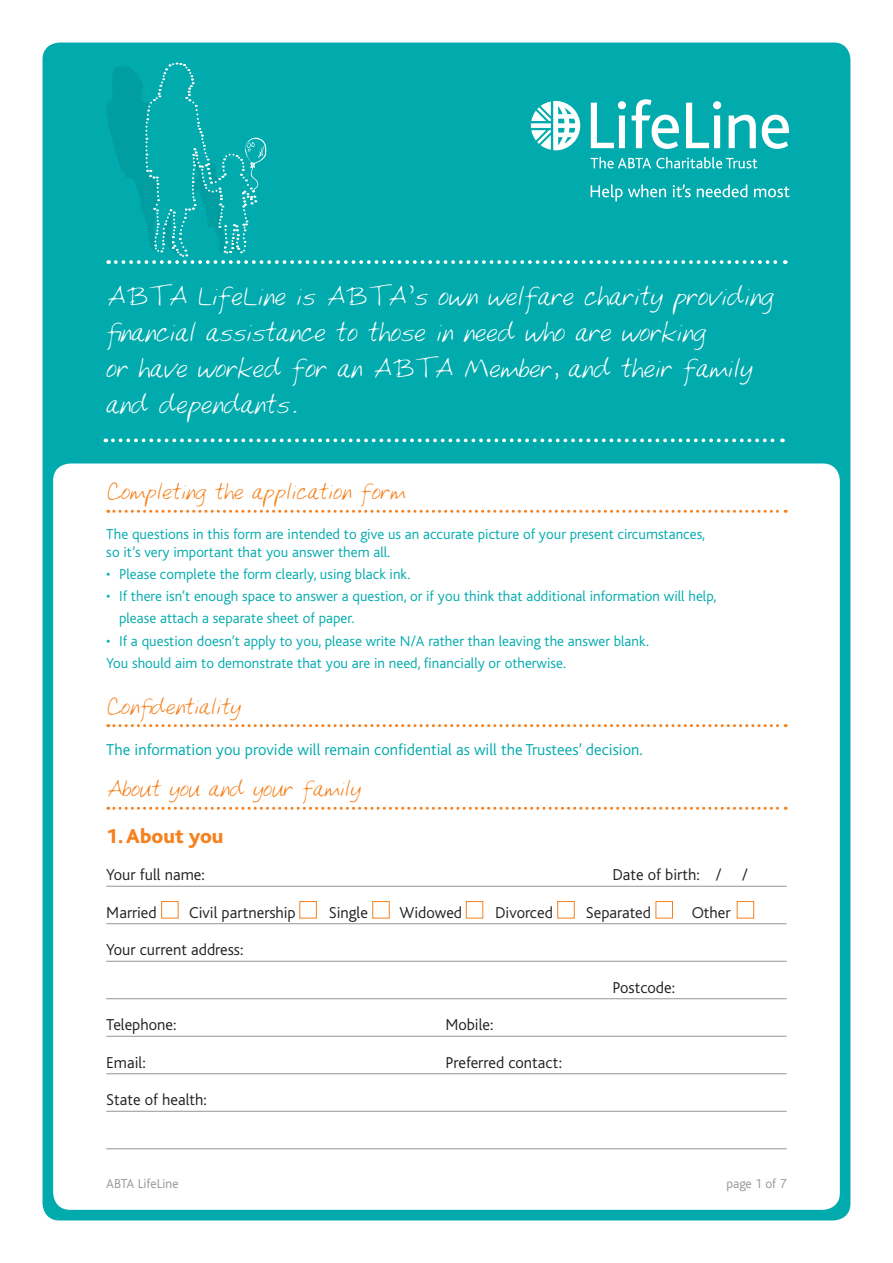
<style>
.page{position:relative;width:893px;height:1263px;background:#fff}
.page>*{position:absolute;margin:0;border:0;box-sizing:border-box;transform-origin:0 0}
.t1{font:28.5px "Kyles Hand";color:#fff}
.Paragraph_Style_1{font:24px "Kyles Hand";color:#f58220}
.numbered_sections{font:800 21px "Bliss";color:#f58220}
.questions{font:300 16.5px "Bliss";color:#231f20}
.Paragraph_Style_1-2{font:300 16.5px "Bliss";color:#00aaad}
.Explanatory_text{font:300 15px/18px "Bliss";color:#00aaad}
.t2{font:300 13.5px "Bliss";color:#939598}
</style>
<div class="page">
<div style="left:43px;top:43px;width:807px;height:1177px;background:#00aaad;border-radius:17px"></div>
<div style="left:53px;top:463px;width:787px;height:747px;background:#fff;border-radius:17px"></div>
<svg style="left:108px;top:510px;width:678px;height:3px"></svg>
<svg style="left:108px;top:724px;width:678px;height:3px"></svg>
<svg style="left:108px;top:807px;width:678px;height:3px"></svg>
<hr style="left:106px;top:886px;width:681px;height:1px;background:#939598">
<hr style="left:106px;top:923px;width:681px;height:1px;background:#939598">
<hr style="left:106px;top:961px;width:681px;height:1px;background:#939598">
<hr style="left:106px;top:998px;width:681px;height:1px;background:#939598">
<hr style="left:106px;top:1036px;width:681px;height:1px;background:#939598">
<hr style="left:106px;top:1073px;width:681px;height:1px;background:#939598">
<hr style="left:106px;top:1111px;width:681px;height:1px;background:#939598">
<hr style="left:106px;top:1148px;width:681px;height:1px;background:#939598">
<svg style="left:113px;top:438px;width:670px;height:4px"></svg>
<svg style="left:106px;top:62px;width:684px;height:202px"></svg>
<div style="left:161px;top:901px;width:17px;height:17px;border:1px solid #f58220"></div>
<div style="left:300px;top:901px;width:17px;height:17px;border:1px solid #f58220"></div>
<div style="left:372px;top:901px;width:17px;height:17px;border:1px solid #f58220"></div>
<div style="left:466px;top:901px;width:17px;height:17px;border:1px solid #f58220"></div>
<div style="left:557px;top:901px;width:17px;height:17px;border:1px solid #f58220"></div>
<div style="left:656px;top:901px;width:17px;height:17px;border:1px solid #f58220"></div>
<div style="left:737px;top:901px;width:17px;height:17px;border:1px solid #f58220"></div>
<p class="t1" style="left:106px;top:276px;width:669px">ABTA LifeLine is ABTA’s own welfare charity providing</p>
<p class="t1" style="left:106px;top:312px;width:601px">financial assistance to those in need who are working</p>
<p class="t1" style="left:106px;top:348px;width:647px">or have worked for an ABTA Member, and their family</p>
<p class="t1" style="left:106px;top:384px;width:192px">and dependants.</p>
<p class="Paragraph_Style_1" style="left:106px;top:475px;width:300px">Completing the application form</p>
<p class="Explanatory_text" style="left:106px;top:525px;width:600px">The questions in this form are intended to give us an accurate picture of your present circumstances, so it’s very important that you answer them all.</p>
<p class="Explanatory_text" style="left:106px;top:565px;width:306px">• Please complete the form clearly, using black ink.</p>
<p class="Explanatory_text" style="left:106px;top:587px;width:612px">• If there isn’t enough space to answer a question, or if you think that additional information will help,</p>
<p class="Explanatory_text" style="left:119px;top:610px;width:237px">please attach a separate sheet of paper.</p>
<p class="Explanatory_text" style="left:106px;top:632px;width:544px">• If a question doesn’t apply to you, please write N/A rather than leaving the answer blank.</p>
<p class="Explanatory_text" style="left:106px;top:654px;width:461px">You should aim to demonstrate that you are in need, financially or otherwise.</p>
<p class="Paragraph_Style_1" style="left:106px;top:689px;width:136px">Confidentiality</p>
<p class="Paragraph_Style_1-2" style="left:106px;top:741px;width:538px">The information you provide will remain confidential as will the Trustees’ decision.</p>
<p class="Paragraph_Style_1" style="left:106px;top:772px;width:256px">About you and your family</p>
<p class="numbered_sections" style="left:106px;top:825px;width:119px">1. About you</p>
<p class="questions" style="left:106px;top:866px;width:100px">Your full name:</p>
<p class="questions" style="left:612px;top:866px;width:111px">Date of birth: /</p>
<p class="questions" style="left:742px;top:866px;width:7px">/</p>
<p class="questions" style="left:106px;top:904px;width:52px">Married</p>
<p class="questions" style="left:189px;top:904px;width:108px">Civil partnership</p>
<p class="questions" style="left:329px;top:904px;width:41px">Single</p>
<p class="questions" style="left:400px;top:904px;width:64px">Widowed</p>
<p class="questions" style="left:495px;top:904px;width:59px">Divorced</p>
<p class="questions" style="left:586px;top:904px;width:67px">Separated</p>
<p class="questions" style="left:692px;top:904px;width:40px">Other</p>
<p class="questions" style="left:106px;top:941px;width:139px">Your current address:</p>
<p class="questions" style="left:612px;top:979px;width:64px">Postcode:</p>
<p class="questions" style="left:106px;top:1016px;width:72px">Telephone:</p>
<p class="questions" style="left:445px;top:1016px;width:50px">Mobile:</p>
<p class="questions" style="left:106px;top:1054px;width:41px">Email:</p>
<p class="questions" style="left:445px;top:1054px;width:118px">Preferred contact:</p>
<p class="questions" style="left:106px;top:1091px;width:102px">State of health:</p>
<p class="t2" style="left:106px;top:1177px;width:74px">ABTA LifeLine</p>
<p class="t2" style="left:726px;top:1177px;width:62px">page 1 of 7</p>
</div>
